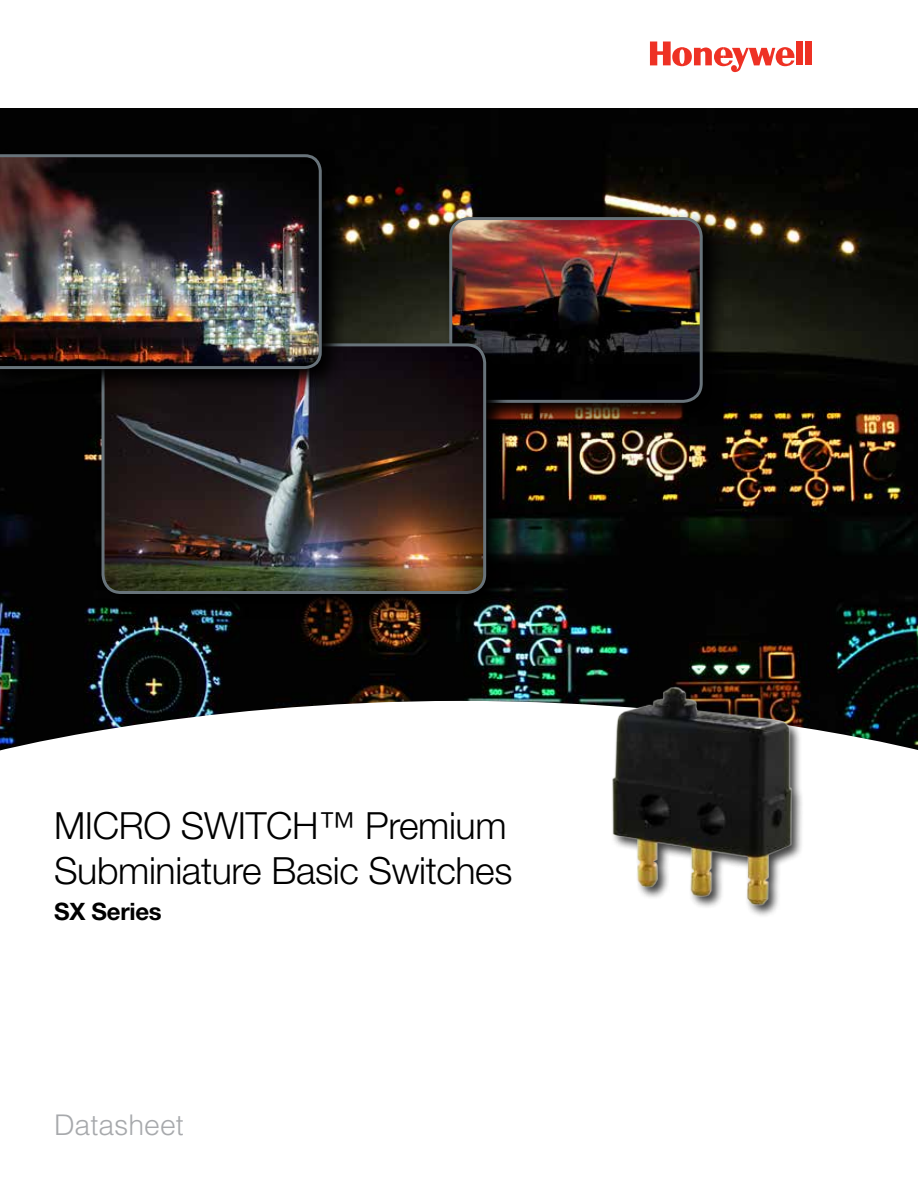
<style>
.page{position:relative;width:918px;height:1188px;background:#fff}
.page>*{position:absolute;margin:0;border:0;box-sizing:border-box;transform-origin:0 0}
.t1{font:300 37.5px/45px "Helvetica Neue LT Std";letter-spacing:-.01em;color:#000}
.t2{font:300 28.5px "Helvetica LT Std";color:#a7a9ac}
.t3{font:700 24px "Helvetica Neue LT Std";letter-spacing:-.01em;color:#000}
</style>
<div class="page">
<img style="left:0;top:109px;width:918px;height:592px">
<div style="left:796px;top:42px;width:7px;height:23px;background:#ee3124"></div>
<div style="left:805px;top:42px;width:7px;height:23px;background:#ee3124"></div>
<svg style="left:650px;top:42px;width:145px;height:30px"></svg>
<svg style="left:0;top:701px;width:918px;height:50px"></svg>
<svg style="left:444px;top:211px;width:284px;height:216px;background:#271c12"></svg>
<img style="left:451px;top:219px;width:250px;height:182px">
<div style="left:449px;top:217px;width:254px;height:186px;border:3px solid #68737a;border-radius:18px"></div>
<svg style="left:96px;top:338px;width:415px;height:280px;background:#110f0d"></svg>
<img style="left:103px;top:345px;width:382px;height:247px">
<div style="left:102px;top:343px;width:384px;height:251px;border:3px solid #68737a;border-radius:18px"></div>
<svg style="left:0;top:148px;width:347px;height:246px;background:#0c0a09"></svg>
<img style="left:0;top:153px;width:323px;height:218px">
<div style="left:610px;top:686px;width:194px;height:232px;background:#000;opacity:.75"></div>
<img style="left:611px;top:682px;width:185px;height:230px">
<p class="t1" style="left:54px;top:802px;width:460px">MICRO SWITCH™ Premium<br>Subminiature Basic Switches</p>
<p class="t3" style="left:54px;top:897px;width:109px">SX Series</p>
<p class="t2" style="left:54px;top:1107px;width:131px">Datasheet</p>
</div>
